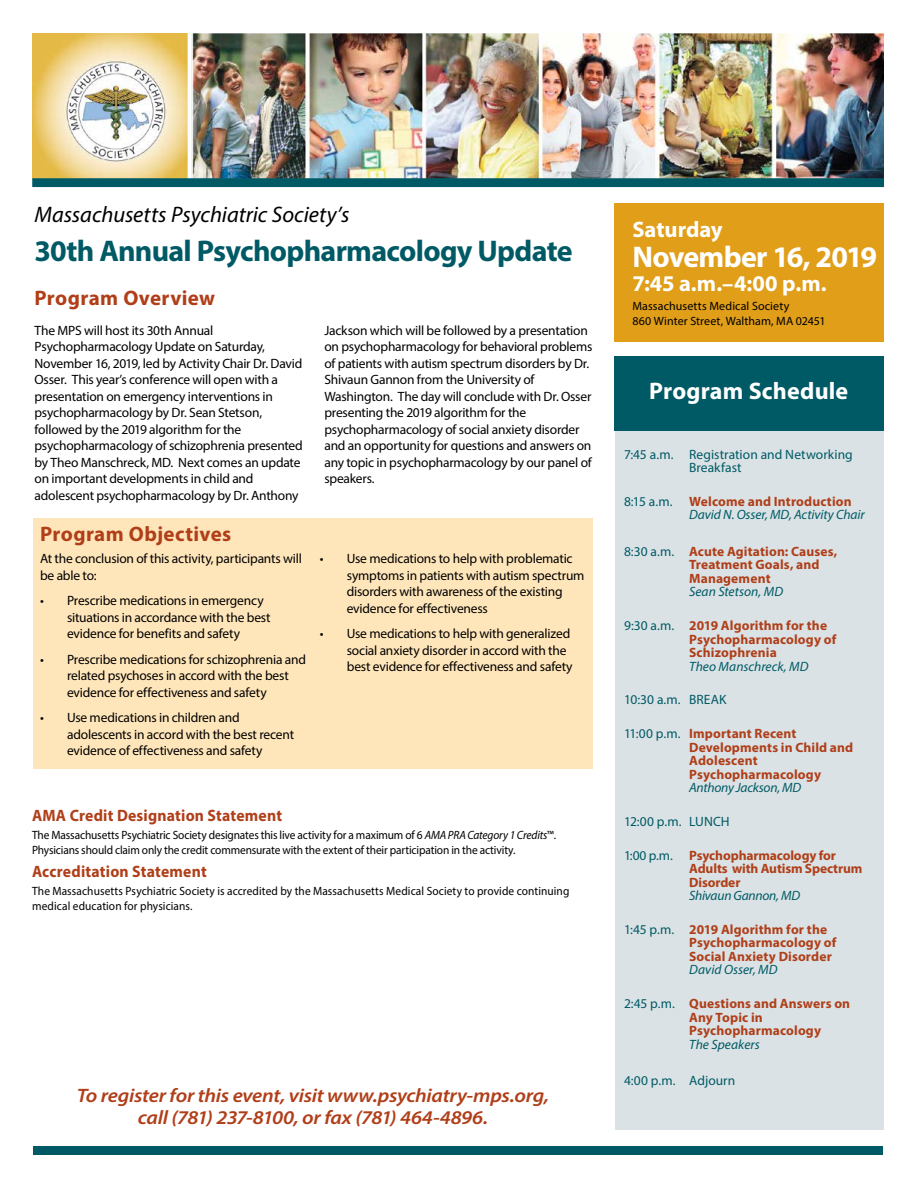
<style>
.page{position:relative;width:918px;height:1188px;background:#fff}
.page>*{position:absolute;margin:0;border:0;box-sizing:border-box;transform-origin:0 0}
.t1{font:700 30px "Myriad Pro";letter-spacing:-.025em;color:#005a65}
.t2{font:700 30px "Myriad Pro";letter-spacing:-.03em;color:#fff}
.t3{font:700 24px "Myriad Pro";letter-spacing:.01em;color:#fff}
.t4{font:italic 22.5px "Myriad Pro";letter-spacing:-.005em;color:#000}
.t5{font:700 22.5px "Myriad Pro";color:#fff}
.t6{font:700 21px "Myriad Pro";letter-spacing:.02em;color:#b03f19}
.t7{font:italic 600 19.5px/22.5px "Myriad Pro";letter-spacing:-.015em;color:#b03f19;text-align:center;scale:1.09 1}
.t8{font:700 16.5px "Myriad Pro";letter-spacing:.01em;color:#b03f19;scale:.95 1}
.t9{font:13.5px/16.5px "Myriad Pro";letter-spacing:-.015em;color:#000}
.t10{font:700 13.5px/13.5px "Myriad Pro";letter-spacing:.01em;color:#b03f19}
.t11{font:italic 13.5px/13.5px "Myriad Pro";letter-spacing:-.005em;color:#005a65}
.t12{font:13.5px/13.5px "Myriad Pro";letter-spacing:.005em;color:#005a65}
.t13{font:700 13.5px/13.5px "Myriad Pro";letter-spacing:-.01em;color:#b03f19}
.t14{font:12px/15px "Myriad Pro";color:#000;scale:.95 1}
.t15{font:12px/15px "Myriad Pro";color:#000}
.s1{font-style:italic}
.s2{font-style:normal}
.s3{font-weight:700;font-style:normal;color:#b03f19}
.s4{font-weight:400;color:#005a65}
</style>
<div class="page">
<div style="left:33px;top:518px;width:560px;height:251px;background:#ffe6ba"></div>
<div style="left:33px;top:1146px;width:850px;height:8px;background:#005a65"></div>
<img style="left:32px;top:34px;width:852px;height:144px">
<div style="left:32px;top:178px;width:852px;height:9px;background:#005a65"></div>
<div style="left:615px;top:203px;width:269px;height:139px;background:#e09e19"></div>
<div style="left:615px;top:356px;width:269px;height:773px;background:#dae2e5"></div>
<div style="left:614px;top:356px;width:269px;height:74px;background:#005a65"></div>
<h3 class="t4" style="left:35px;top:200px;width:316px">Massachusetts Psychiatric Society’s</h3>
<h1 class="t1" style="left:35px;top:232px;width:540px">30th Annual Psychopharmacology Update</h1>
<h3 class="t6" style="left:35px;top:284px;width:182px">Program Overview</h3>
<p class="t9" style="left:35px;top:322px;width:270px">The MPS will host its 30th Annual Psychopharmacology Update on Saturday, November 16, 2019, led by Activity Chair Dr. David Osser. This year’s conference will open with a presentation on emergency interventions in psychopharmacology by Dr. Sean Stetson, followed by the 2019 algorithm for the psychopharmacology of schizophrenia presented by Theo Manschreck, MD. Next comes an update on important developments in child and adolescent psychopharmacology by Dr. Anthony</p>
<p class="t9" style="left:324px;top:322px;width:270px">Jackson which will be followed by a presentation on psychopharmacology for behavioral problems of patients with autism spectrum disorders by Dr.<br>Shivaun Gannon from the University of Washington. The day will conclude with Dr. Osser presenting the 2019 algorithm for the psychopharmacology of social anxiety disorder and an opportunity for questions and answers on any topic in psychopharmacology by our panel of speakers.</p>
<h3 class="t6" style="left:40px;top:520px;width:193px">Program Objectives</h3>
<p class="t9" style="left:40px;top:550px;width:263px">At the conclusion of this activity, participants will be able to:</p>
<p class="t9" style="left:67px;top:592px;width:205px;text-indent:-27px">• Prescribe medications in emergency situations in accordance with the best evidence for benefits and safety</p>
<p class="t9" style="left:67px;top:651px;width:240px;text-indent:-27px">• Prescribe medications for schizophrenia and related psychoses in accord with the best evidence for effectiveness and safety</p>
<p class="t9" style="left:67px;top:709px;width:229px;text-indent:-27px">• Use medications in children and adolescents in accord with the best recent evidence of effectiveness and safety</p>
<p class="t9" style="left:347px;top:550px;width:239px;text-indent:-27px">• Use medications to help with problematic symptoms in patients with autism spectrum disorders with awareness of the existing evidence for effectiveness</p>
<p class="t9" style="left:347px;top:625px;width:227px;text-indent:-27px">• Use medications to help with generalized social anxiety disorder in accord with the best evidence for effectiveness and safety</p>
<p class="t8" style="left:32px;top:805px;width:265px">AMA Credit Designation Statement</p>
<p class="t14" style="left:32px;top:828px;width:553px">The Massachusetts Psychiatric Society designates this live activity for a maximum of 6 <span class="s1">AMA PRA Category 1 Credits</span>™.<br>Physicians should claim only the credit commensurate with the extent of their participation in the activity.</p>
<p class="t8" style="left:32px;top:860px;width:186px">Accreditation Statement</p>
<p class="t14" style="left:32px;top:883px;width:567px">The Massachusetts Psychiatric Society is accredited by the Massachusetts Medical Society to provide continuing medical education for physicians.</p>
<h3 class="t7" style="left:77px;top:1084px;width:435px">To register for this event, visit www.psychiatry-mps.org, call (781) 237-8100, or fax (781) 464-4896.</h3>
<h3 class="t5" style="left:633px;top:215px;width:92px">Saturday</h3>
<h1 class="t2" style="left:633px;top:237px;width:246px">November 16, 2019</h1>
<h3 class="t5" style="left:633px;top:269px;width:196px">7:45 a.m.–4:00 p.m.</h3>
<p class="t15" style="left:633px;top:299px;width:195px">Massachusetts Medical Society<br>860 Winter Street, Waltham, MA 02451</p>
<h2 class="t3" style="left:649px;top:375px;width:201px">Program Schedule</h2>
<p class="t12" style="left:689px;top:447px;width:165px;text-indent:-65px">7:45 a.m. Registration and Networking<br>Breakfast</p>
<p class="t11" style="left:689px;top:494px;width:177px;text-indent:-65px"><span class="s2">8:15 a.m.</span> <span class="s3">Welcome and Introduction<br></span>David N. Osser, MD, Activity Chair</p>
<p class="t10" style="left:689px;top:544px;width:150px;text-indent:-65px"><span class="s4">8:30 a.m.</span> Acute Agitation: Causes,<br>Treatment Goals, and<br>Management</p>
<p class="t11" style="left:689px;top:585px;width:95px">Sean Stetson, MD</p>
<p class="t10" style="left:689px;top:619px;width:149px;text-indent:-65px"><span class="s4">9:30 a.m.</span> 2019 Algorithm for the<br>Psychopharmacology of<br>Schizophrenia</p>
<p class="t11" style="left:689px;top:659px;width:121px">Theo Manschreck, MD</p>
<p class="t12" style="left:624px;top:693px;width:104px">10:30 a.m. BREAK</p>
<p class="t10" style="left:689px;top:727px;width:166px;text-indent:-65px"><span class="s4">11:00 p.m.</span> Important Recent<br>Developments in Child and<br>Adolescent<br>Psychopharmacology</p>
<p class="t11" style="left:689px;top:781px;width:114px">Anthony Jackson, MD</p>
<p class="t12" style="left:624px;top:815px;width:107px">12:00 p.m. LUNCH</p>
<p class="t13" style="left:689px;top:848px;width:175px;text-indent:-65px"><span class="s4">1:00 p.m.</span> Psychopharmacology for<br>Adults with Autism Spectrum<br>Disorder</p>
<p class="t11" style="left:689px;top:889px;width:112px">Shivaun Gannon, MD</p>
<p class="t10" style="left:689px;top:922px;width:149px;text-indent:-65px"><span class="s4">1:45 p.m.</span> 2019 Algorithm for the<br>Psychopharmacology of<br>Social Anxiety Disorder</p>
<p class="t11" style="left:689px;top:963px;width:90px">David Osser, MD</p>
<p class="t10" style="left:689px;top:997px;width:163px;text-indent:-65px"><span class="s4">2:45 p.m.</span> Questions and Answers on<br>Any Topic in<br>Psychopharmacology</p>
<p class="t11" style="left:689px;top:1037px;width:72px">The Speakers</p>
<p class="t12" style="left:624px;top:1074px;width:113px">4:00 p.m. Adjourn</p>
</div>
